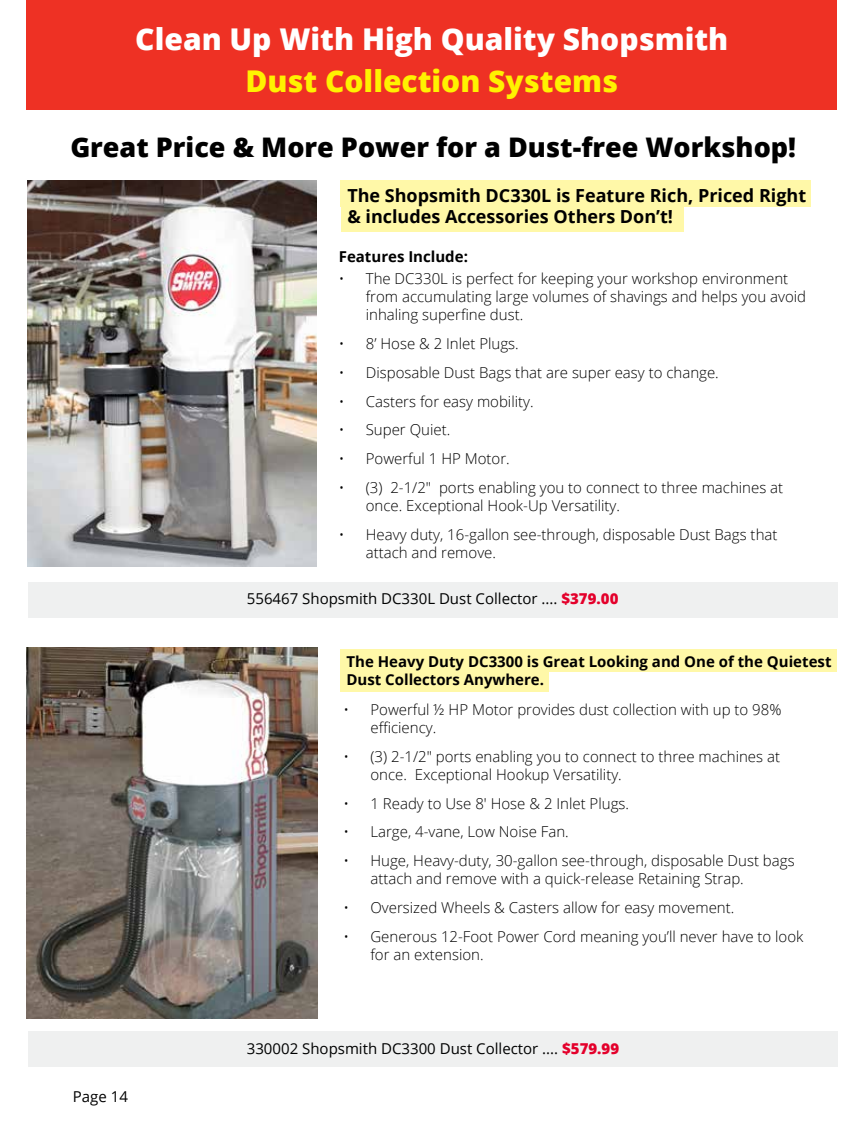
<style>
.page{position:relative;width:864px;height:1134px;background:#fff}
.page>*{position:absolute;margin:0;border:0;box-sizing:border-box;transform-origin:0 0}
.t1{font:800 30px "Open Sans";color:#fff}
.t2{font:800 30px "Open Sans";color:#fff200}
.t3{font:800 27px "Open Sans";color:#000}
.t4{font:700 18px/21.6px "Open Sans";color:#000}
.t5{font:300 15px/18px "Open Sans";color:#000}
.t6{font:15px "Open Sans";color:#000101}
.t7{font:700 15px/18px "Open Sans";color:#000}
.t8{font:15px "Open Sans";color:#000}
.s1{color:#000}
.s2{font-weight:800;color:#e4002b}
</style>
<div class="page">
<div style="left:341px;top:180px;width:470px;height:27px;background:#fff8a8"></div>
<div style="left:341px;top:649px;width:496px;height:23px;background:#fff8a8"></div>
<div style="left:341px;top:205px;width:343px;height:27px;background:#fff8a8"></div>
<div style="left:341px;top:669px;width:208px;height:23px;background:#fff8a8"></div>
<div style="left:27px;top:0;width:810px;height:110px;background:#ee3124"></div>
<div style="left:28px;top:1031px;width:810px;height:36px;background:#eff0f0"></div>
<div style="left:28px;top:582px;width:810px;height:36px;background:#eff0f0"></div>
<img style="left:27px;top:180px;width:290px;height:387px">
<img style="left:27px;top:648px;width:291px;height:371px">
<h1 class="t1" style="left:135px;top:16px;width:595px">Clean Up With High Quality Shopsmith</h1>
<h1 class="t2" style="left:245px;top:58px;width:374px">Dust Collection Systems</h1>
<h2 class="t3" style="left:70px;top:126px;width:727px">Great Price &amp; More Power for a Dust-free Workshop!</h2>
<p class="t4" style="left:347px;top:184px;width:460px">The Shopsmith DC330L is Feature Rich, Priced Right &amp; includes Accessories Others Don’t!</p>
<p class="t7" style="left:339px;top:247px;width:131px">Features Include:</p>
<p class="t5" style="left:366px;top:269px;width:442px;text-indent:-27px">• The DC330L is perfect for keeping your workshop environment from accumulating large volumes of shavings and helps you avoid inhaling superfine dust.</p>
<p class="t5" style="left:339px;top:334px;width:181px">• 8’ Hose &amp; 2 Inlet Plugs.</p>
<p class="t5" style="left:339px;top:363px;width:382px">• Disposable Dust Bags that are super easy to change.</p>
<p class="t5" style="left:339px;top:392px;width:196px">• Casters for easy mobility.</p>
<p class="t5" style="left:339px;top:421px;width:113px">• Super Quiet.</p>
<p class="t5" style="left:339px;top:449px;width:172px">• Powerful 1 HP Motor.</p>
<p class="t5" style="left:366px;top:478px;width:419px;text-indent:-27px">• (3) 2-1/2″ ports enabling you to connect to three machines at once. Exceptional Hook-Up Versatility.</p>
<p class="t5" style="left:366px;top:525px;width:413px;text-indent:-27px">• Heavy duty, 16-gallon see-through, disposable Dust Bags that attach and remove.</p>
<p class="t6" style="left:247px;top:588px;width:373px">556467 Shopsmith DC330L Dust Collector <span class="s1">....</span> <span class="s2">$379.00</span></p>
<p class="t7" style="left:346px;top:652px;width:487px">The Heavy Duty DC3300 is Great Looking and One of the Quietest<br>Dust Collectors Anywhere.</p>
<p class="t5" style="left:370px;top:700px;width:413px;text-indent:-27px">• Powerful ½ HP Motor provides dust collection with up to 98% efficiency.</p>
<p class="t5" style="left:370px;top:747px;width:411px;text-indent:-27px">• (3) 2-1/2″ ports enabling you to connect to three machines at once. Exceptional Hookup Versatility.</p>
<p class="t5" style="left:343px;top:794px;width:287px">• 1 Ready to Use 8′ Hose &amp; 2 Inlet Plugs.</p>
<p class="t5" style="left:343px;top:822px;width:227px">• Large, 4-vane, Low Noise Fan.</p>
<p class="t5" style="left:370px;top:851px;width:426px;text-indent:-27px">• Huge, Heavy-duty, 30-gallon see-through, disposable Dust bags attach and remove with a quick-release Retaining Strap.</p>
<p class="t5" style="left:343px;top:898px;width:392px">• Oversized Wheels &amp; Casters allow for easy movement.</p>
<p class="t5" style="left:370px;top:927px;width:435px;text-indent:-27px">• Generous 12-Foot Power Cord meaning you’ll never have to look for an extension.</p>
<p class="t8" style="left:73px;top:1086px;width:57px">Page 14</p>
<p class="t6" style="left:247px;top:1039px;width:374px">330002 Shopsmith DC3300 Dust Collector <span class="s1">....</span> <span class="s2">$579.99</span></p>
</div>
